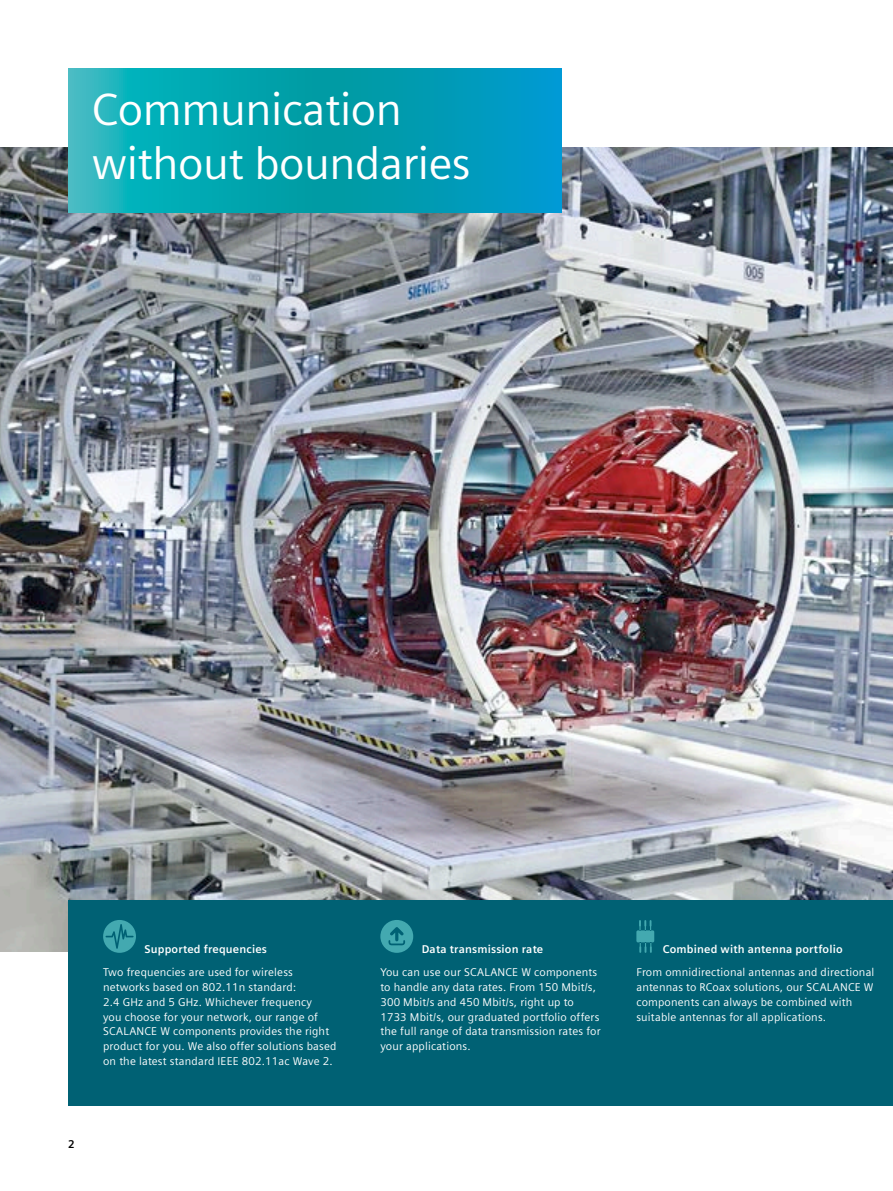
<style>
.page{position:relative;width:893px;height:1191px;background:#fff}
.page>*{position:absolute;margin:0;border:0;box-sizing:border-box;transform-origin:0 0}
.t1{font:45px/54px "Siemens Sans Global";letter-spacing:-.01em;color:#fff}
.t2{font:11.25px/14.9px "Siemens Sans Global";letter-spacing:.015em;color:#fff}
.t3{font:700 11.25px "Siemens Sans Global";letter-spacing:.015em;color:#fff}
.t4{font:700 11.25px "Siemens Sans Global";color:#000}
</style>
<div class="page">
<img style="left:0;top:147px;width:893px;height:805px">
<div style="left:68px;top:900px;width:825px;height:206px;background:#006174"></div>
<svg style="left:68px;top:68px;width:493px;height:145px;background:#07a3b5"></svg>
<svg style="left:103px;top:920px;width:33px;height:33px"></svg>
<svg style="left:380px;top:920px;width:33px;height:33px"></svg>
<svg style="left:636px;top:920px;width:18px;height:32px"></svg>
<h1 class="t1" style="left:92px;top:84px;width:381px">Communication without boundaries</h1>
<p class="t3" style="left:144px;top:942px;width:124px">Supported frequencies</p>
<p class="t2" style="left:103px;top:965px;width:235px">Two frequencies are used for wireless networks based on 802.11n standard:<br>2.4 GHz and 5 GHz. Whichever frequency<br>you choose for your network, our range of SCALANCE W components provides the right product for you. We also offer solutions based on the latest standard IEEE 802.11ac Wave 2.</p>
<p class="t4" style="left:68px;top:1137px;width:8px">2</p>
<p class="t3" style="left:422px;top:942px;width:123px">Data transmission rate</p>
<p class="t2" style="left:380px;top:965px;width:222px">You can use our SCALANCE W components to handle any data rates. From 150 Mbit/s, 300 Mbit/s and 450 Mbit/s, right up to 1733 Mbit/s, our graduated portfolio offers the full range of data transmission rates for your applications.</p>
<p class="t3" style="left:663px;top:942px;width:181px">Combined with antenna portfolio</p>
<p class="t2" style="left:636px;top:965px;width:240px">From omnidirectional antennas and directional antennas to RCoax solutions, our SCALANCE W components can always be combined with suitable antennas for all applications.</p>
</div>
